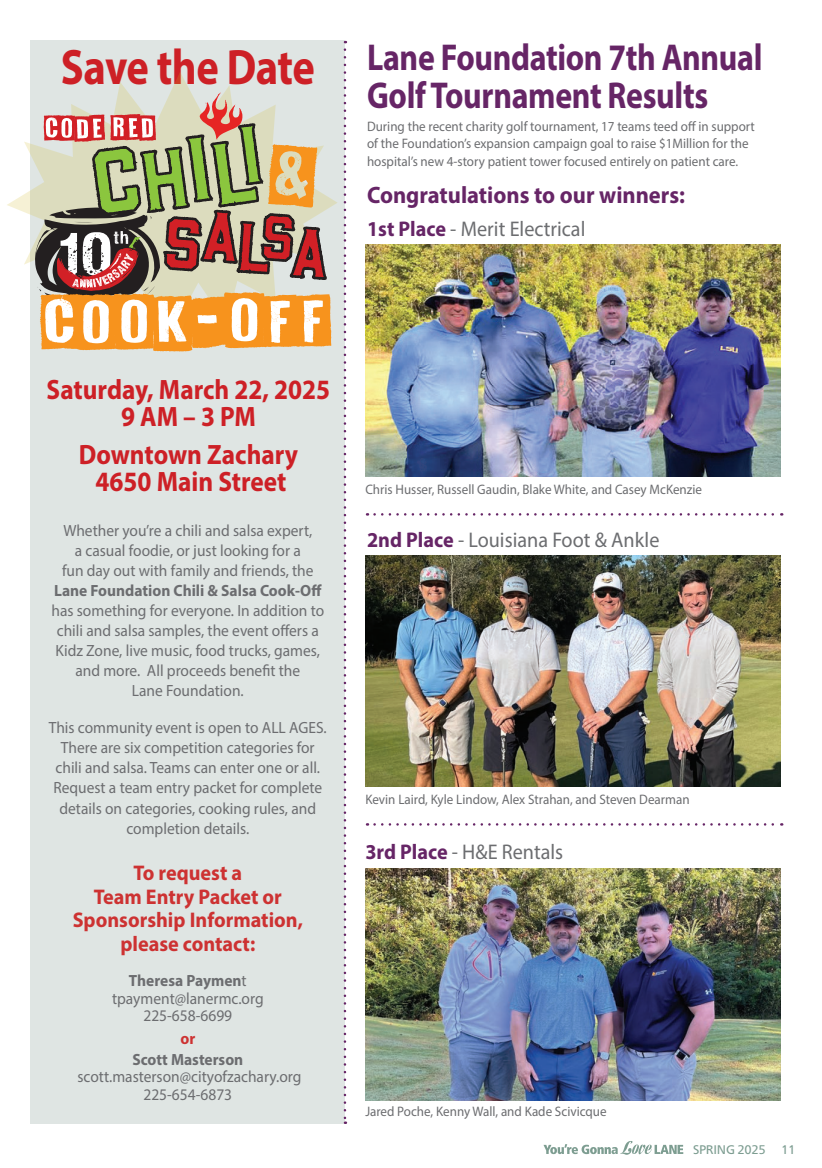
<style>
.page{position:relative;width:822px;height:1168px;background:#fff}
.page>*{position:absolute;margin:0;border:0;box-sizing:border-box;transform-origin:0 0}
.t1{font:700 50px "Myriad Pro";letter-spacing:-.015em;color:#cd2026;scale:.85 1}
.t2{font:700 37.5px/37.5px "Myriad Pro";letter-spacing:-.01em;color:#662566;scale:.85 1}
.t3{font:700 28.12px/26.4px "Myriad Pro";color:#cd2026;text-align:center;scale:.9 1}
.t4{font:700 23.75px "Myriad Pro";color:#662566;scale:.95 1}
.t5{font:21.25px "Myriad Pro";color:#6c6d70;scale:.95 1}
.t6{font:700 21.25px/23.8px "Myriad Pro";color:#cd3232;text-align:center;scale:.95 1}
.t7{font:16.25px/20px "Myriad Pro";color:#6c6d70;text-align:center;scale:.95 1}
.t8{font:700 16.25px "Myriad Pro";color:#6c6d70;scale:.95 1}
.t9{font:700 16.25px "Myriad Pro";color:#cd3232;scale:.95 1}
.t10{font:13.75px/17.5px "Myriad Pro";color:#6c6d70;scale:.95 1}
.t11{font:12.5px "Frutiger Neue LT Com";letter-spacing:-.02em;color:#7d9d91}
.s1{font-weight:700;color:#662566}
.s2{font-weight:700}
</style>
<div class="page">
<div style="left:31px;top:40px;width:314px;height:1082px;background:#dfe5e3"></div>
<svg style="left:543px;top:1141px;width:140px;height:13px"></svg>
<img style="left:365px;top:245px;width:414px;height:231px">
<img style="left:365px;top:555px;width:414px;height:231px">
<img style="left:365px;top:868px;width:414px;height:232px">
<svg style="left:343px;top:50px;width:3px;height:1073px"></svg>
<svg style="left:374px;top:513px;width:408px;height:2px"></svg>
<svg style="left:374px;top:823px;width:408px;height:2px"></svg>
<svg style="left:7px;top:72px;width:330px;height:259px"></svg>
<svg style="left:35px;top:92px;width:296px;height:259px"></svg>
<h1 class="t1" style="left:61px;top:34px;width:300px">Save the Date</h1>
<h2 class="t2" style="left:367px;top:38px;width:466px">Lane Foundation 7th Annual<br>Golf Tournament Results</h2>
<p class="t10" style="left:367px;top:117px;width:409px">During the recent charity golf tournament, 17 teams teed off in support of the Foundation’s expansion campaign goal to raise $1Million for the hospital’s new 4-story patient tower focused entirely on patient care.</p>
<h3 class="t4" style="left:367px;top:180px;width:336px">Congratulations to our winners:</h3>
<h3 class="t5" style="left:367px;top:215px;width:231px"><span class="s1">1st Place</span> - Merit Electrical</h3>
<h3 class="t3" style="left:47px;top:375px;width:316px">Saturday, March 22, 2025<br>9 AM – 3 PM</h3>
<h3 class="t3" style="left:79px;top:440px;width:245px">Downtown Zachary<br>4650 Main Street</h3>
<p class="t7" style="left:62px;top:520px;width:266px">Whether you’re a chili and salsa expert, a casual foodie, or just looking for a fun day out with family and friends, the</p>
<p class="t8" style="left:54px;top:579px;width:283px">Lane Foundation Chili &amp; Salsa Cook-Off</p>
<p class="t7" style="left:51px;top:600px;width:288px">has something for everyone. In addition to chili and salsa samples, the event offers a Kidz Zone, live music, food trucks, games, and more. All proceeds benefit the<br>Lane Foundation.</p>
<p class="t7" style="left:49px;top:717px;width:294px">This community event is open to ALL AGES.<br>There are six competition categories for chili and salsa. Teams can enter one or all.<br>Request a team entry packet for complete details on categories, cooking rules, and completion details.</p>
<h3 class="t6" style="left:73px;top:859px;width:244px">To request a<br>Team Entry Packet or<br>Sponsorship Information, please contact:</h3>
<p class="t7" style="left:112px;top:971px;width:161px;line-height:17.5px"><span class="s2">Theresa Paymen</span>t tpayment@lanermc.org<br>225-658-6699</p>
<p class="t9" style="left:180px;top:1027px;width:17px">or</p>
<p class="t8" style="left:132px;top:1048px;width:118px">Scott Masterson</p>
<p class="t7" style="left:77px;top:1067px;width:237px;line-height:17.5px">scott.masterson@cityofzachary.org<br>225-654-6873</p>
<p class="t10" style="left:365px;top:480px;width:356px">Chris Husser, Russell Gaudin, Blake White, and Casey McKenzie</p>
<h3 class="t5" style="left:367px;top:526px;width:309px"><span class="s1">2nd Place</span> - Louisiana Foot &amp; Ankle</h3>
<p class="t10" style="left:365px;top:789px;width:343px">Kevin Laird, Kyle Lindow, Alex Strahan, and Steven Dearman</p>
<h3 class="t5" style="left:365px;top:838px;width:210px"><span class="s1">3rd Place</span> - H&amp;E Rentals</h3>
<p class="t10" style="left:365px;top:1102px;width:255px">Jared Poche, Kenny Wall, and Kade Scivicque</p>
<p class="t11" style="left:692px;top:1141px;width:104px">SPRING 2025 11</p>
</div>
